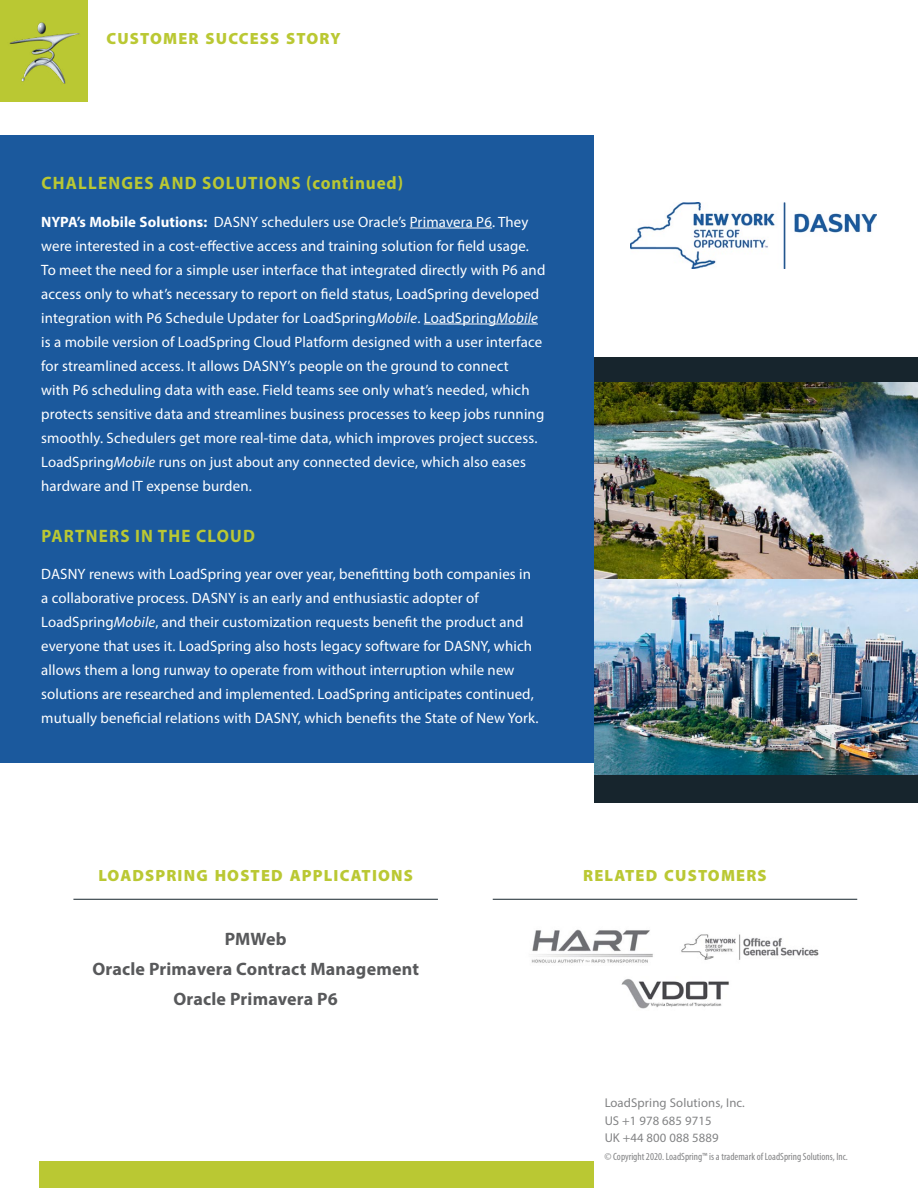
<style>
.page{position:relative;width:918px;height:1188px;background:#fff}
.page>*{position:absolute;margin:0;border:0;box-sizing:border-box;transform-origin:0 0}
.t1{font:700 18px/30px "Myriad Pro";letter-spacing:.01em;color:#58595b;text-align:center}
.t2{font:700 18px "Myriad Pro";letter-spacing:.07em;color:#bac833;scale:.95 1}
.t3{font:900 16.35px "Myriad Pro";letter-spacing:.07em;color:#bac833}
.t4{font:15px/24px "Myriad Pro";letter-spacing:.01em;color:#fff}
.t5{font:12.75px/17.2px "Myriad Pro";letter-spacing:.01em;color:#58595b}
.t6{font:condensed 10.5px "Myriad Pro";color:#58595b}
.s1{font-weight:700}
.s2{font-style:italic}
</style>
<div class="page">
<hr style="left:493px;top:899px;width:364px;height:1px;background:#17252d">
<hr style="left:73px;top:899px;width:365px;height:1px;background:#17252d">
<div style="left:0;top:0;width:88px;height:101px;background:#bac833"></div>
<div style="left:594px;top:358px;width:324px;height:445px;background:#17252d"></div>
<div style="left:0;top:135px;width:594px;height:628px;background:#1b599d"></div>
<hr style="left:410px;top:228px;width:82px;height:1px;background:#fff">
<hr style="left:424px;top:324px;width:114px;height:1px;background:#fff">
<img style="left:594px;top:382px;width:324px;height:393px">
<div style="left:40px;top:1161px;width:554px;height:27px;background:#bac833"></div>
<img style="left:9px;top:22px;width:71px;height:62px">
<img style="left:631px;top:202px;width:246px;height:67px">
<img style="left:531px;top:929px;width:122px;height:34px">
<img style="left:681px;top:934px;width:138px;height:26px">
<img style="left:621px;top:979px;width:108px;height:30px">
<p class="t3" style="left:106px;top:30px;width:236px">CUSTOMER SUCCESS STORY</p>
<p class="t2" style="left:41px;top:171px;width:382px">CHALLENGES AND SOLUTIONS (continued)</p>
<p class="t4" style="left:41px;top:209px;width:506px"><span class="s1">NYPA’s Mobile Solutions:</span> DASNY schedulers use Oracle’s Primavera P6. They were interested in a cost-effective access and training solution for field usage.<br>To meet the need for a simple user interface that integrated directly with P6 and access only to what’s necessary to report on field status, LoadSpring developed integration with P6 Schedule Updater for LoadSpring<span class="s2">Mobile</span>. LoadSpring<span class="s2">Mobile </span>is a mobile version of LoadSpring Cloud Platform designed with a user interface for streamlined access. It allows DASNY’s people on the ground to connect<br>with P6 scheduling data with ease. Field teams see only what’s needed, which protects sensitive data and streamlines business processes to keep jobs running smoothly. Schedulers get more real-time data, which improves project success.<br>LoadSpring<span class="s2">Mobile</span> runs on just about any connected device, which also eases hardware and IT expense burden.</p>
<p class="t2" style="left:41px;top:524px;width:226px">PARTNERS IN THE CLOUD</p>
<p class="t4" style="left:41px;top:562px;width:499px">DASNY renews with LoadSpring year over year, benefitting both companies in a collaborative process. DASNY is an early and enthusiastic adopter of LoadSpring<span class="s2">Mobile</span>, and their customization requests benefit the product and everyone that uses it. LoadSpring also hosts legacy software for DASNY, which allows them a long runway to operate from without interruption while new solutions are researched and implemented. LoadSpring anticipates continued, mutually beneficial relations with DASNY, which benefits the State of New York.</p>
<p class="t3" style="left:98px;top:866px;width:316px">LOADSPRING HOSTED APPLICATIONS</p>
<p class="t3" style="left:583px;top:866px;width:185px">RELATED CUSTOMERS</p>
<p class="t1" style="left:92px;top:923px;width:328px">PMWeb<br>Oracle Primavera Contract Management<br>Oracle Primavera P6</p>
<p class="t5" style="left:604px;top:1094px;width:142px">LoadSpring Solutions, Inc.<br>US +1 978 685 9715<br>UK +44 800 088 5889</p>
<p class="t6" style="left:604px;top:1151px;width:245px">© Copyright 2020. LoadSpring™ is a trademark of LoadSpring Solutions, Inc.</p>
</div>
